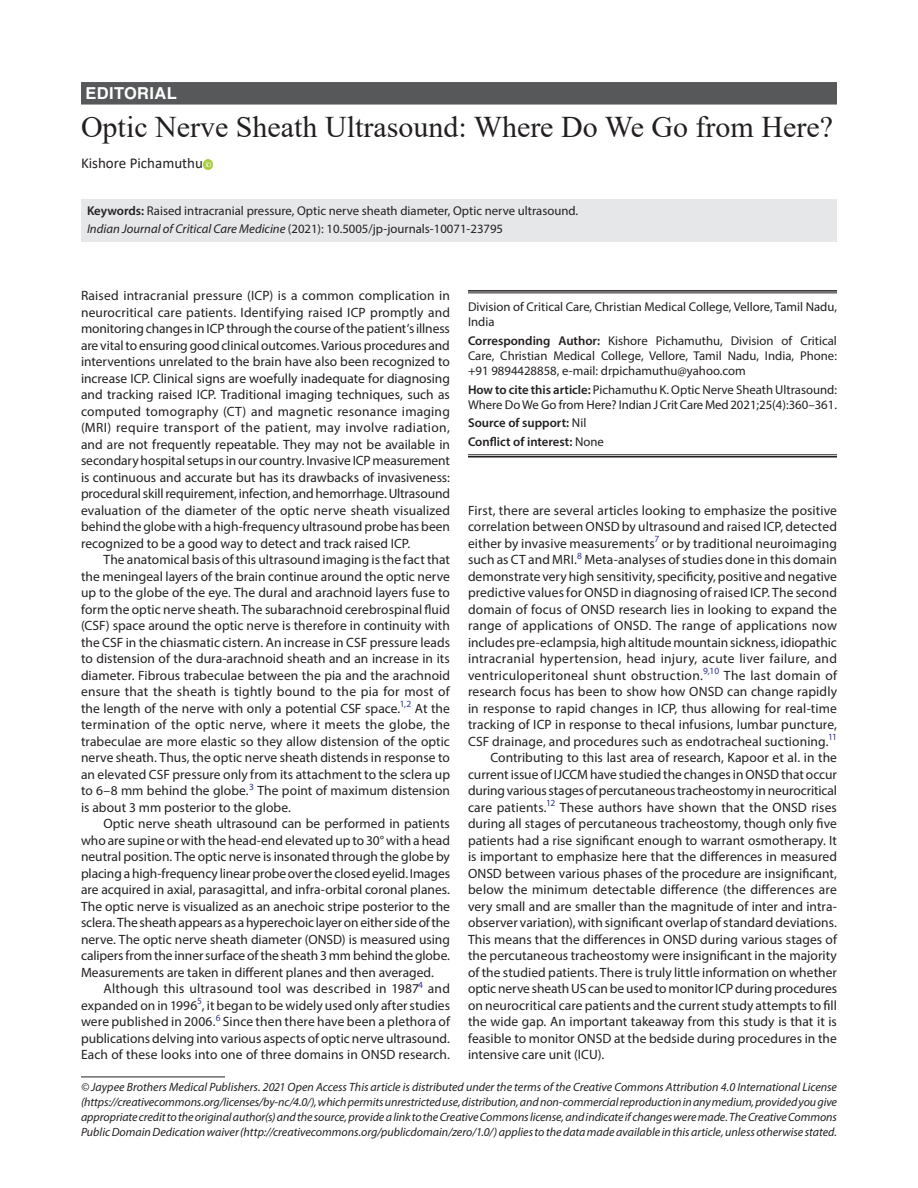
<style>
.page{position:relative;width:918px;height:1188px;background:#fff}
.page>*{position:absolute;margin:0;border:0;box-sizing:border-box;transform-origin:0 0}
.t1{font:30px "Times New Roman";color:#231f20}
.IJCCM-ART{font:700 16.5px "Helvetica LT Std";letter-spacing:.025em;color:#fff}
.AuthorName{font:15px "Calibri";color:#231f20}
.Para-Indent{font:13.5px/16.5px "Myriad Pro";letter-spacing:.005em;color:#231f20;text-align:justify}
.Para-NoIndent{font:13.5px/16.5px "Myriad Pro";color:#231f20;text-align:justify}
.Corollary-Para{font:12.75px/15.3px "Myriad Pro";color:#231f20;text-align:justify}
.Keywords{font:12.75px "Myriad Pro";color:#231f20}
.JT_DOI{font:12.75px "Myriad Pro";color:#231f20}
.Affiliation-first{font:12.75px/15.3px "Myriad Pro";color:#231f20}
.Corollary-Para-last{font:600 12.75px "Myriad Pro";color:#231f20}
.Corollary-Para-2{font:600 12.75px "Myriad Pro";color:#231f20}
.FootNote{font:italic 12px/15px "Myriad Pro";color:#231f20;text-align:justify}
.s1{font-weight:600}
.s2{font-style:italic}
.s3{font-weight:400}
</style>
<div class="page">
<div style="left:81px;top:82px;width:756px;height:23px;background:#57585a"></div>
<div style="left:81px;top:199px;width:756px;height:25px;background:#e6e7e9"></div>
<div style="left:81px;top:217px;width:756px;height:25px;background:#e6e7e9"></div>
<svg style="left:203px;top:160px;width:9px;height:9px"></svg>
<hr style="left:468px;top:290px;width:369px;height:2px;background:#231f20">
<hr style="left:468px;top:293px;width:369px;height:1px;background:#231f20">
<hr style="left:468px;top:455px;width:369px;height:1px;background:#231f20">
<hr style="left:468px;top:456px;width:369px;height:2px;background:#231f20">
<hr style="left:81px;top:1077px;width:144px;height:1px;background:#231f20">
<p class="IJCCM-ART" style="left:86px;top:83px;width:93px">EDITORIAL</p>
<p class="t1" style="left:81px;top:106px;width:754px">Optic Nerve Sheath Ultrasound: Where Do We Go from Here?</p>
<p class="AuthorName" style="left:81px;top:153px;width:124px">Kishore Pichamuthu</p>
<p class="Keywords" style="left:87px;top:203px;width:493px"><span class="s1">Keywords:</span> Raised intracranial pressure, Optic nerve sheath diameter, Optic nerve ultrasound.</p>
<p class="JT_DOI" style="left:87px;top:221px;width:418px"><span class="s2">Indian Journal of Critical Care Medicine</span> (2021): 10.5005/jp-journals-10071-23795</p>
<p class="Para-NoIndent" style="left:81px;top:287px;width:371px">Raised intracranial pressure (ICP) is a common complication in neurocritical care patients. Identifying raised ICP promptly and monitoring changes in ICP through the course of the patient’s illness are vital to ensuring good clinical outcomes. Various procedures and interventions unrelated to the brain have also been recognized to increase ICP. Clinical signs are woefully inadequate for diagnosing and tracking raised ICP. Traditional imaging techniques, such as computed tomography (CT) and magnetic resonance imaging (MRI) require transport of the patient, may involve radiation, and are not frequently repeatable. They may not be available in secondary hospital setups in our country. Invasive ICP measurement is continuous and accurate but has its drawbacks of invasiveness: procedural skill requirement, infection, and hemorrhage. Ultrasound evaluation of the diameter of the optic nerve sheath visualized behind the globe with a high-frequency ultrasound probe has been recognized to be a good way to detect and track raised ICP.</p>
<p class="Para-Indent" style="left:81px;top:551px;width:371px;text-indent:22px">The anatomical basis of this ultrasound imaging is the fact that the meningeal layers of the brain continue around the optic nerve up to the globe of the eye. The dural and arachnoid layers fuse to form the optic nerve sheath. The subarachnoid cerebrospinal fluid (CSF) space around the optic nerve is therefore in continuity with the CSF in the chiasmatic cistern. An increase in CSF pressure leads to distension of the dura-arachnoid sheath and an increase in its diameter. Fibrous trabeculae between the pia and the arachnoid ensure that the sheath is tightly bound to the pia for most of the length of the nerve with only a potential CSF space.<sup>1,2</sup> At the termination of the optic nerve, where it meets the globe, the trabeculae are more elastic so they allow distension of the optic nerve sheath. Thus, the optic nerve sheath distends in response to an elevated CSF pressure only from its attachment to the sclera up to 6–8 mm behind the globe.<sup>3</sup> The point of maximum distension is about 3 mm posterior to the globe.</p>
<p class="Para-Indent" style="left:81px;top:815px;width:371px;text-indent:22px">Optic nerve sheath ultrasound can be performed in patients who are supine or with the head-end elevated up to 30° with a head neutral position. The optic nerve is insonated through the globe by placing a high-frequency linear probe over the closed eyelid. Images are acquired in axial, parasagittal, and infra-orbital coronal planes.<br>The optic nerve is visualized as an anechoic stripe posterior to the sclera. The sheath appears as a hyperechoic layer on either side of the nerve. The optic nerve sheath diameter (ONSD) is measured using calipers from the inner surface of the sheath 3 mm behind the globe.<br>Measurements are taken in different planes and then averaged.</p>
<p class="Para-Indent" style="left:81px;top:980px;width:371px;text-indent:22px">Although this ultrasound tool was described in 1987<sup>4</sup> and expanded on in 1996<sup>5</sup>, it began to be widely used only after studies were published in 2006.<sup>6</sup> Since then there have been a plethora of publications delving into various aspects of optic nerve ultrasound.<br>Each of these looks into one of three domains in ONSD research.</p>
<p class="Affiliation-first" style="left:468px;top:299px;width:371px">Division of Critical Care, Christian Medical College, Vellore, Tamil Nadu,<br>India</p>
<p class="Corollary-Para" style="left:468px;top:333px;width:370px"><span class="s1">Corresponding Author:</span> Kishore Pichamuthu, Division of Critical Care, Christian Medical College, Vellore, Tamil Nadu, India, Phone: +91 9894428858, e-mail: drpichamuthu@yahoo.com</p>
<p class="Corollary-Para" style="left:468px;top:381px;width:371px"><span class="s1">How to cite this article:</span> Pichamuthu K. Optic Nerve Sheath Ultrasound:<br>Where Do We Go from Here? Indian J Crit Care Med 2021;25(4):360–361.</p>
<p class="Corollary-Para-2" style="left:468px;top:415px;width:120px">Source of support: <span class="s3">Nil</span></p>
<p class="Corollary-Para-last" style="left:468px;top:433px;width:137px">Conflict of interest: <span class="s3">None</span></p>
<p class="Para-Indent" style="left:468px;top:502px;width:371px">First, there are several articles looking to emphasize the positive correlation between ONSD by ultrasound and raised ICP, detected either by invasive measurements<sup>7</sup> or by traditional neuroimaging such as CT and MRI.<sup>8</sup> Meta-analyses of studies done in this domain demonstrate very high sensitivity, specificity, positive and negative predictive values for ONSD in diagnosing of raised ICP. The second domain of focus of ONSD research lies in looking to expand the range of applications of ONSD. The range of applications now includes pre-eclampsia, high altitude mountain sickness, idiopathic intracranial hypertension, head injury, acute liver failure, and ventriculoperitoneal shunt obstruction.<sup>9,10</sup> The last domain of research focus has been to show how ONSD can change rapidly in response to rapid changes in ICP, thus allowing for real-time tracking of ICP in response to thecal infusions, lumbar puncture, CSF drainage, and procedures such as endotracheal suctioning.<sup>11</sup></p>
<p class="Para-Indent" style="left:468px;top:749px;width:371px;text-indent:22px">Contributing to this last area of research, Kapoor et al. in the current issue of IJCCM have studied the changes in ONSD that occur during various stages of percutaneous tracheostomy in neurocritical care patients.<sup>12</sup> These authors have shown that the ONSD rises during all stages of percutaneous tracheostomy, though only five patients had a rise significant enough to warrant osmotherapy. It is important to emphasize here that the differences in measured ONSD between various phases of the procedure are insignificant, below the minimum detectable difference (the differences are very small and are smaller than the magnitude of inter and intra&shy;observer variation), with significant overlap of standard deviations.<br>This means that the differences in ONSD during various stages of the percutaneous tracheostomy were insignificant in the majority of the studied patients. There is truly little information on whether optic nerve sheath US can be used to monitor ICP during procedures on neurocritical care patients and the current study attempts to fill the wide gap. An important takeaway from this study is that it is feasible to monitor ONSD at the bedside during procedures in the intensive care unit (ICU).</p>
<p class="FootNote" style="left:81px;top:1079px;width:758px">© Jaypee Brothers Medical Publishers. 2021 Open Access This article is distributed under the terms of the Creative Commons Attribution 4.0 International License (https://creativecommons.org/licenses/by-nc/4.0/), which permits unrestricted use, distribution, and non-commercial reproduction in any medium, provided you give appropriate credit to the original author(s) and the source, provide a link to the Creative Commons license, and indicate if changes were made. The Creative Commons Public Domain Dedication waiver (http://creativecommons.org/publicdomain/zero/1.0/) applies to the data made available in this article, unless otherwise stated.</p>
</div>
